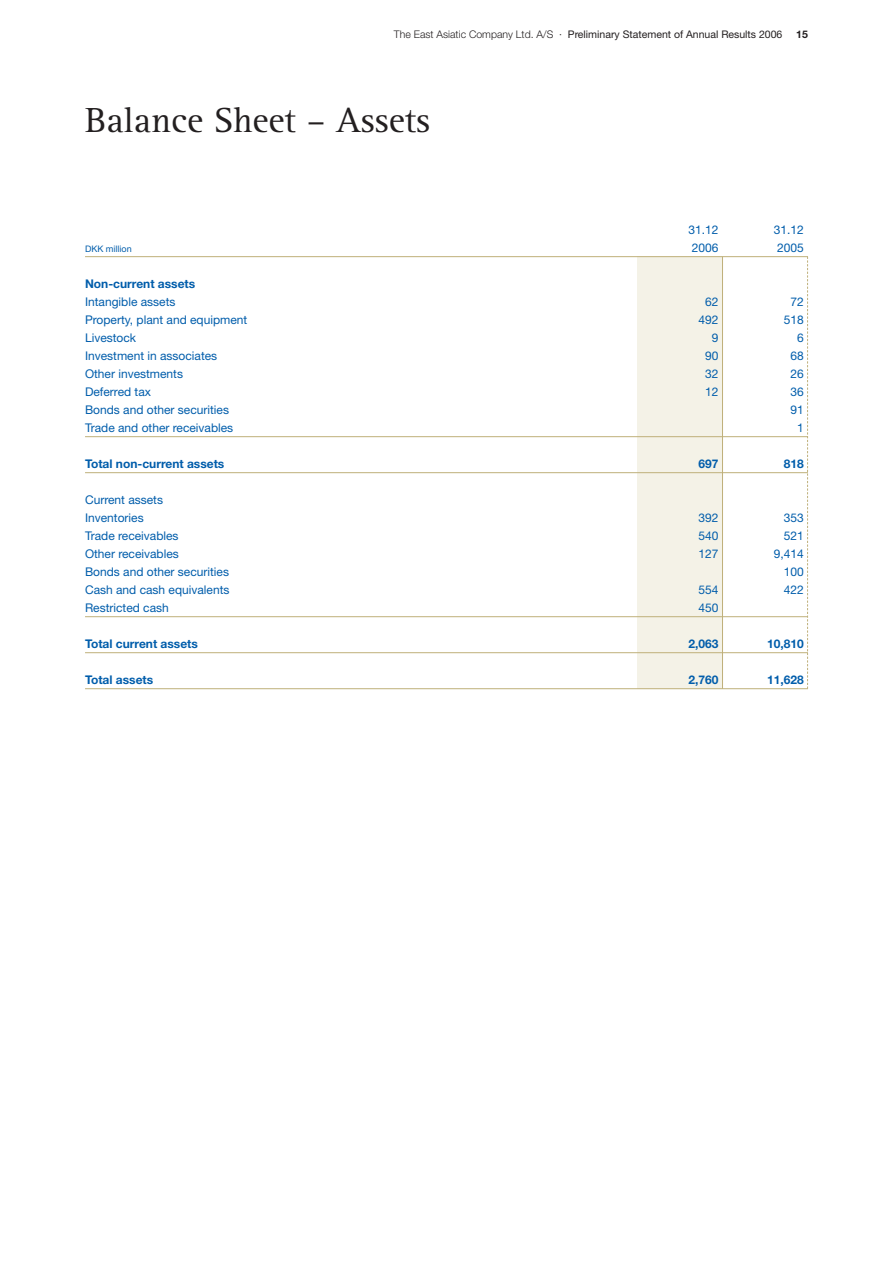
<style>
.page{position:relative;width:893px;height:1263px;background:#fff}
.page>*{position:absolute;margin:0;border:0;box-sizing:border-box;transform-origin:0 0}
.t1{font:36px "Rotis Serif";color:#231f20}
.t2{font:12px/18px "Helvetica Neue";color:#015dab}
.t3{font:700 12px "Helvetica Neue";color:#015dab}
.t4{font:10.5px "Helvetica Neue";color:#231f20}
.t5{font:700 10.5px "Helvetica Neue";color:#231f20}
.t6{font:9px "Helvetica Neue";color:#015dab}
.s1{font-weight:300}
</style>
<div class="page">
<div style="left:638px;top:257px;width:85px;height:432px;background:#f4f2e7"></div>
<hr style="left:85px;top:256px;width:723px;height:1px;background:#bfb07a">
<hr style="left:85px;top:436px;width:723px;height:1px;background:#bfb07a">
<hr style="left:85px;top:472px;width:723px;height:1px;background:#bfb07a">
<hr style="left:85px;top:616px;width:723px;height:1px;background:#bfb07a">
<hr style="left:85px;top:652px;width:723px;height:1px;background:#bfb07a">
<hr style="left:85px;top:688px;width:723px;height:1px;background:#bfb07a">
<svg style="left:807px;top:257px;width:1px;height:431px"></svg>
<hr style="left:722px;top:257px;width:1px;height:432px;background:#bfb07a">
<p class="t4" style="left:394px;top:31px;width:390px"><span class="s1">The East Asiatic Company Ltd. A/S ·</span> Preliminary Statement of Annual Results 2006</p>
<p class="t5" style="left:796px;top:30px;width:13px">15</p>
<h1 class="t1" style="left:85px;top:107px;width:347px">Balance Sheet – Assets</h1>
<p class="t2" style="left:689px;top:222px;width:32px">31.12</p>
<p class="t2" style="left:774px;top:222px;width:32px">31.12</p>
<p class="t6" style="left:85px;top:246px;width:48px">DKK million</p>
<p class="t2" style="left:692px;top:240px;width:28px">2006</p>
<p class="t2" style="left:777px;top:240px;width:28px">2005</p>
<p class="t3" style="left:85px;top:279px;width:112px">Non-current assets</p>
<p class="t2" style="left:85px;top:294px;width:92px">Intangible assets</p>
<p class="t2" style="left:705px;top:294px;width:15px">62</p>
<p class="t2" style="left:790px;top:294px;width:15px">72</p>
<p class="t2" style="left:85px;top:312px;width:164px">Property, plant and equipment</p>
<p class="t2" style="left:699px;top:312px;width:22px">492</p>
<p class="t2" style="left:784px;top:312px;width:22px">518</p>
<p class="t2" style="left:85px;top:330px;width:53px">Livestock</p>
<p class="t2" style="left:712px;top:330px;width:8px">9</p>
<p class="t2" style="left:797px;top:330px;width:8px">6</p>
<p class="t2" style="left:85px;top:348px;width:134px">Investment in associates</p>
<p class="t2" style="left:705px;top:348px;width:15px">90</p>
<p class="t2" style="left:790px;top:348px;width:15px">68</p>
<p class="t2" style="left:85px;top:366px;width:100px">Other investments</p>
<p class="t2" style="left:705px;top:366px;width:15px">32</p>
<p class="t2" style="left:790px;top:366px;width:15px">26</p>
<p class="t2" style="left:85px;top:384px;width:68px">Deferred tax</p>
<p class="t2" style="left:705px;top:384px;width:15px">12</p>
<p class="t2" style="left:790px;top:384px;width:15px">36</p>
<p class="t2" style="left:85px;top:402px;width:146px">Bonds and other securities</p>
<p class="t2" style="left:790px;top:402px;width:15px">91</p>
<p class="t2" style="left:85px;top:420px;width:150px">Trade and other receivables</p>
<p class="t2" style="left:797px;top:420px;width:8px">1</p>
<p class="t3" style="left:85px;top:459px;width:141px">Total non-current assets</p>
<p class="t3" style="left:699px;top:459px;width:22px">697</p>
<p class="t3" style="left:784px;top:459px;width:22px">818</p>
<p class="t2" style="left:85px;top:492px;width:80px">Current assets<br>Inventories</p>
<p class="t2" style="left:699px;top:510px;width:22px">392</p>
<p class="t2" style="left:784px;top:510px;width:22px">353</p>
<p class="t2" style="left:85px;top:528px;width:95px">Trade receivables</p>
<p class="t2" style="left:699px;top:528px;width:22px">540</p>
<p class="t2" style="left:784px;top:528px;width:22px">521</p>
<p class="t2" style="left:85px;top:546px;width:95px">Other receivables</p>
<p class="t2" style="left:699px;top:546px;width:22px">127</p>
<p class="t2" style="left:774px;top:546px;width:32px">9,414</p>
<p class="t2" style="left:85px;top:564px;width:146px">Bonds and other securities</p>
<p class="t2" style="left:784px;top:564px;width:22px">100</p>
<p class="t2" style="left:85px;top:582px;width:146px">Cash and cash equivalents</p>
<p class="t2" style="left:699px;top:582px;width:22px">554</p>
<p class="t2" style="left:784px;top:582px;width:22px">422</p>
<p class="t2" style="left:85px;top:600px;width:85px">Restricted cash</p>
<p class="t2" style="left:699px;top:600px;width:22px">450</p>
<p class="t3" style="left:85px;top:639px;width:114px">Total current assets</p>
<p class="t3" style="left:689px;top:639px;width:32px">2,063</p>
<p class="t3" style="left:767px;top:639px;width:38px">10,810</p>
<p class="t3" style="left:85px;top:675px;width:70px">Total assets</p>
<p class="t3" style="left:689px;top:675px;width:32px">2,760</p>
<p class="t3" style="left:767px;top:675px;width:38px">11,628</p>
</div>
